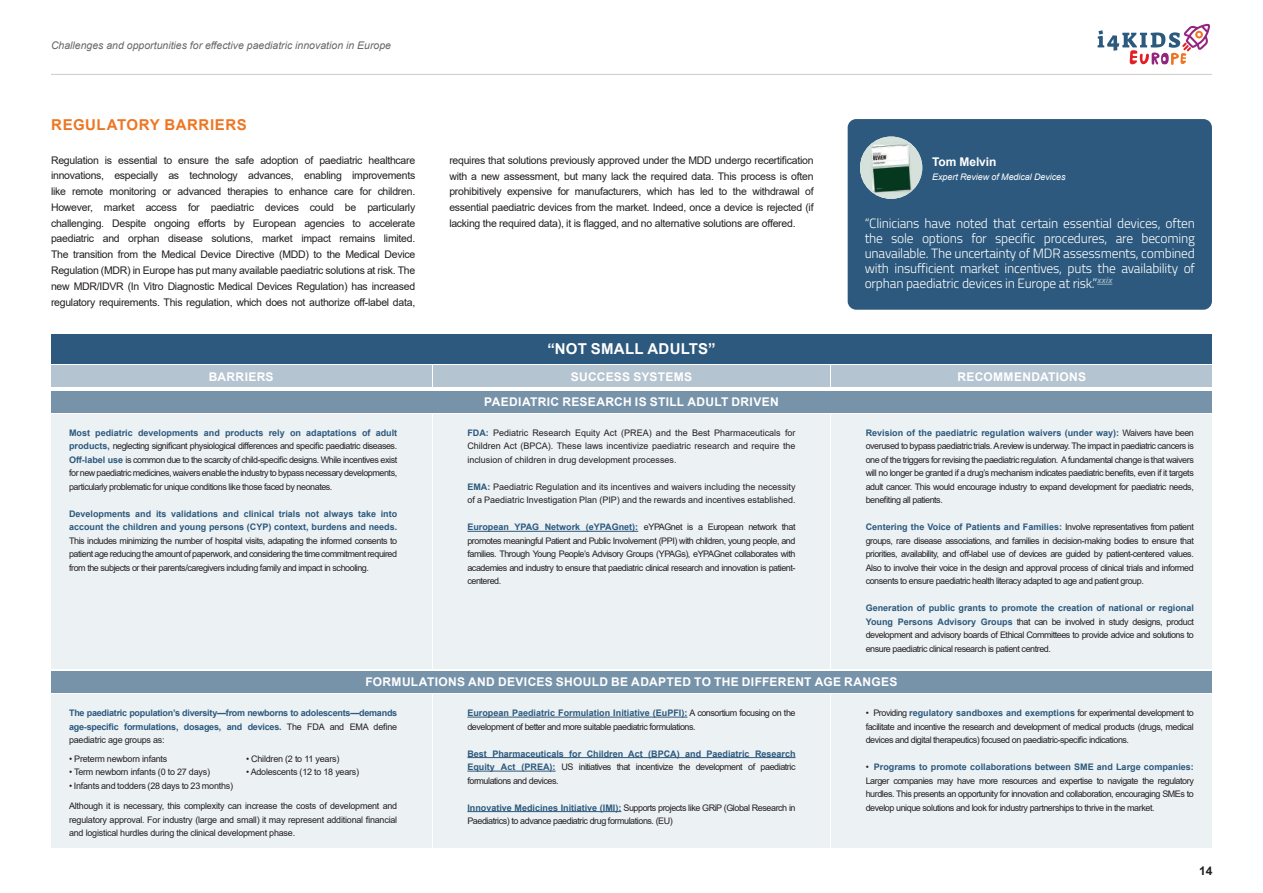
<style>
.page{position:relative;width:1263px;height:893px;background:#fff}
.page>*{position:absolute;margin:0;border:0;box-sizing:border-box;transform-origin:0 0}
.t1{font:700 15px "Arial";letter-spacing:.035em;color:#ed7623}
.t2{font:700 15px "Arial";letter-spacing:.015em;color:#fff}
.t3{font:300 13.5px/15px "Titillium Web";letter-spacing:-.015em;color:#fff;text-align:justify}
.t4{font:700 12px "Arial";letter-spacing:.025em;color:#fff}
.t5{font:700 12px "Arial";letter-spacing:-.01em;color:#fff}
.t6{font:700 12px "Arial";color:#231f20}
.t7{font:10.5px/15.8px "Arial";letter-spacing:-.025em;color:#231f20;text-align:justify}
.t8{font:italic 10.5px "Arial";color:#666}
.t9{font:9px/13.5px "Arial";letter-spacing:-.05em;color:#231f20;text-align:justify}
.t10{font:700 9px/13.5px "Arial";color:#2c597d}
.t11{font:9px/13.5px "Arial";color:#231f20}
.t12{font:9px "Arial";letter-spacing:-.025em;color:#231f20}
.t13{font:italic 9px "Arial";letter-spacing:-.01em;color:#fff}
.s1{font-weight:700;color:#2c597d}
.s2{font-weight:400;color:#231f20}
</style>
<div class="page">
<svg style="left:1097px;top:24px;width:113px;height:41px"></svg>
<hr style="left:51px;top:74px;width:1161px;height:1px;background:#ceccca">
<div style="left:51px;top:414px;width:380px;height:255px;background:#ecf1f4"></div>
<div style="left:51px;top:695px;width:380px;height:153px;background:#ecf1f4"></div>
<div style="left:433px;top:414px;width:396px;height:255px;background:#ecf1f4"></div>
<div style="left:433px;top:695px;width:396px;height:153px;background:#ecf1f4"></div>
<div style="left:832px;top:414px;width:380px;height:255px;background:#ecf1f4"></div>
<div style="left:832px;top:695px;width:380px;height:153px;background:#ecf1f4"></div>
<hr style="left:467px;top:531px;width:171px;height:1px;background:#2c597d">
<hr style="left:467px;top:717px;width:220px;height:1px;background:#2c597d">
<hr style="left:467px;top:757px;width:328px;height:1px;background:#2c597d">
<hr style="left:467px;top:771px;width:89px;height:1px;background:#2c597d">
<hr style="left:467px;top:811px;width:154px;height:1px;background:#2c597d">
<div style="left:51px;top:334px;width:1161px;height:30px;background:#2c597d"></div>
<div style="left:51px;top:391px;width:1161px;height:21px;background:#7793aa"></div>
<div style="left:51px;top:671px;width:1161px;height:21px;background:#7793aa"></div>
<div style="left:433px;top:366px;width:396px;height:21px;background:#b5c4d1"></div>
<div style="left:832px;top:366px;width:380px;height:21px;background:#b5c4d1"></div>
<div style="left:51px;top:366px;width:380px;height:21px;background:#b5c4d1"></div>
<div style="left:848px;top:119px;width:364px;height:191px;background:#2c597d;border-radius:9px"></div>
<svg style="left:1097px;top:284px;width:15px;height:1px"></svg>
<img style="left:860px;top:137px;width:62px;height:62px;border-radius:31px">
<p class="t8" style="left:51px;top:39px;width:341px">Challenges and opportunities for effective paediatric innovation in Europe</p>
<h1 class="t1" style="left:51px;top:114px;width:197px">REGULATORY BARRIERS</h1>
<p class="t7" style="left:51px;top:152px;width:366px">Regulation is essential to ensure the safe adoption of paediatric healthcare innovations, especially as technology advances, enabling improvements like remote monitoring or advanced therapies to enhance care for children.<br>However, market access for paediatric devices could be particularly challenging. Despite ongoing efforts by European agencies to accelerate paediatric and orphan disease solutions, market impact remains limited.<br>The transition from the Medical Device Directive (MDD) to the Medical Device Regulation (MDR) in Europe has put many available paediatric solutions at risk. The new MDR/IDVR (In Vitro Diagnostic Medical Devices Regulation) has increased regulatory requirements. This regulation, which does not authorize off-label data,</p>
<p class="t7" style="left:449px;top:152px;width:366px">requires that solutions previously approved under the MDD undergo recertification with a new assessment, but many lack the required data. This process is often prohibitively expensive for manufacturers, which has led to the withdrawal of essential paediatric devices from the market. Indeed, once a device is rejected (if lacking the required data), it is flagged, and no alternative solutions are offered.</p>
<h1 class="t2" style="left:547px;top:338px;width:170px">“NOT SMALL ADULTS”</h1>
<h3 class="t5" style="left:932px;top:153px;width:66px">Tom Melvin</h3>
<p class="t13" style="left:932px;top:171px;width:135px">Expert Review of Medical Devices</p>
<p class="t3" style="left:865px;top:215px;width:332px">“Clinicians have noted that certain essential devices, often the sole options for specific procedures, are becoming unavailable. The uncertainty of MDR assessments, combined with insufficient market incentives, puts the availability of orphan paediatric devices in Europe at risk.”<sup>xxix</sup></p>
<h3 class="t4" style="left:209px;top:368px;width:66px">BARRIERS</h3>
<h3 class="t4" style="left:571px;top:368px;width:123px">SUCCESS SYSTEMS</h3>
<h3 class="t4" style="left:957px;top:368px;width:130px">RECOMMENDATIONS</h3>
<p class="t9" style="left:69px;top:426px;width:330px"><span class="s1">Most pediatric developments and products rely on adaptations of adult products,</span> neglecting significant physiological differences and specific paediatric diseases.<br><span class="s1">Off-label use</span> is common due to the scarcity of child-specific designs. While incentives exist for new paediatric medicines, waivers enable the industry to bypass necessary developments, particularly problematic for unique conditions like those faced by neonates.</p>
<p class="t10" style="left:69px;top:507px;width:330px">Developments and its validations and clinical trials not always take into account the children and young persons (CYP) context, burdens and needs.</p>
<p class="t9" style="left:69px;top:534px;width:330px">This includes minimizing the number of hospital visits, adapating the informed consents to patient age reducing the amount of paperwork, and considering the time commitment required from the subjects or their parents/caregivers including family and impact in schooling.</p>
<h3 class="t4" style="left:484px;top:393px;width:296px">PAEDIATRIC RESEARCH IS STILL ADULT DRIVEN</h3>
<p class="t9" style="left:467px;top:426px;width:330px"><span class="s1">FDA:</span> Pediatric Research Equity Act (PREA) and the Best Pharmaceuticals for Children Act (BPCA). These laws incentivize paediatric research and require the inclusion of children in drug development processes.</p>
<p class="t11" style="left:467px;top:480px;width:330px"><span class="s1">EMA:</span> Paediatric Regulation and its incentives and waivers including the necessity of a Paediatric Investigation Plan (PIP) and the rewards and incentives established.</p>
<p class="t9" style="left:467px;top:520px;width:330px"><span class="s1">European YPAG Network (eYPAGnet):</span> eYPAGnet is a European network that promotes meaningful Patient and Public Involvement (PPI) with children, young people, and families. Through Young People’s Advisory Groups (YPAGs), eYPAGnet collaborates with academies and industry to ensure that paediatric clinical research and innovation is patient&shy;centered.</p>
<p class="t9" style="left:866px;top:426px;width:330px"><span class="s1">Revision of the paediatric regulation waivers (under way):</span> Waivers have been overused to bypass paediatric trials. A review is underway. The impact in paediatric cancers is one of the triggers for revising the paediatric regulation. A fundamental change is that waivers will no longer be granted if a drug’s mechanism indicates paediatric benefits, even if it targets adult cancer. This would encourage industry to expand development for paediatric needs, benefiting all patients.</p>
<p class="t9" style="left:866px;top:520px;width:330px"><span class="s1">Centering the Voice of Patients and Families:</span> Involve representatives from patient groups, rare disease associations, and families in decision-making bodies to ensure that priorities, availability, and off-label use of devices are guided by patient-centered values.<br>Also to involve their voice in the design and approval process of clinical trials and informed consents to ensure paediatric health literacy adapted to age and patient group.</p>
<p class="t9" style="left:866px;top:601px;width:330px"><span class="s1">Generation of public grants to promote the creation of national or regional Young Persons Advisory Groups</span> that can be involved in study designs, product development and advisory boards of Ethical Committees to provide advice and solutions to ensure paediatric clinical research is patient centred.</p>
<h3 class="t4" style="left:365px;top:673px;width:533px">FORMULATIONS AND DEVICES SHOULD BE ADAPTED TO THE DIFFERENT AGE RANGES</h3>
<p class="t10" style="left:69px;top:706px;width:330px;text-align:justify">The paediatric population’s diversity—from newborns to adolescents—demands age-specific formulations, dosages, and devices. <span class="s2">The FDA and EMA define paediatric age groups as:</span></p>
<p class="t12" style="left:69px;top:752px;width:100px">• Preterm newborn infants</p>
<p class="t12" style="left:69px;top:766px;width:142px">• Term newborn infants (0 to 27 days)</p>
<p class="t12" style="left:69px;top:779px;width:166px">• Infants and todders (28 days to 23 months)</p>
<p class="t12" style="left:246px;top:752px;width:95px">• Children (2 to 11 years)</p>
<p class="t12" style="left:246px;top:766px;width:115px">• Adolescents (12 to 18 years)</p>
<p class="t9" style="left:69px;top:799px;width:330px">Although it is necessary, this complexity can increase the costs of development and regulatory approval. For industry (large and small) it may represent additional financial and logistical hurdles during the clinical development phase.</p>
<p class="t9" style="left:467px;top:706px;width:330px"><span class="s1">European Paediatric Formulation Initiative (EuPFI):</span> A consortium focusing on the development of better and more suitable paediatric formulations.</p>
<p class="t9" style="left:467px;top:747px;width:330px"><span class="s1">Best Pharmaceuticals for Children Act (BPCA) and Paediatric Research Equity Act (PREA):</span> US initiatives that incentivize the development of paediatric formulations and devices.</p>
<p class="t9" style="left:467px;top:801px;width:330px"><span class="s1">Innovative Medicines Initiative (IMI):</span> Supports projects like GRiP (Global Research in<br>Paediatrics) to advance paediatric drug formulations. (EU)</p>
<p class="t9" style="left:866px;top:706px;width:330px">• Providing <span class="s1">regulatory sandboxes and exemptions</span> for experimental development to facilitate and incentive the research and development of medical products (drugs, medical devices and digital therapeutics) focused on paediatric-specific indications.</p>
<p class="t9" style="left:866px;top:760px;width:330px">• <span class="s1">Programs to promote collaborations between SME and Large companies:<br></span>Larger companies may have more resources and expertise to navigate the regulatory hurdles. This presents an opportunity for innovation and collaboration, encouraging SMEs to develop unique solutions and look for industry partnerships to thrive in the market.</p>
<h3 class="t6" style="left:1199px;top:862px;width:15px">14</h3>
</div>
